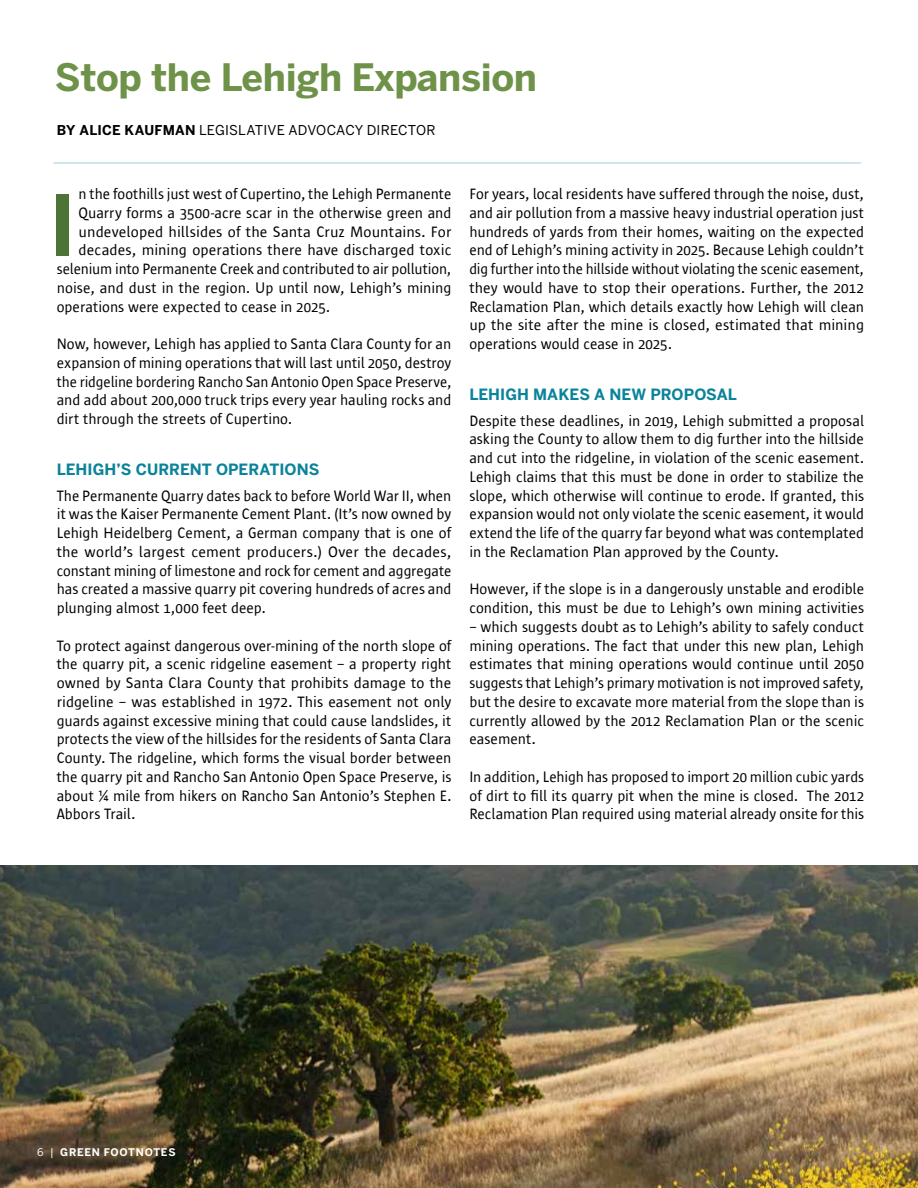
<style>
.page{position:relative;width:918px;height:1188px;background:#fff}
.page>*{position:absolute;margin:0;border:0;box-sizing:border-box;transform-origin:0 0}
.t1{font:600 91.05px "Sun Sans";color:#4d7336}
.t2{font:700 37.5px "Benton Sans";letter-spacing:-.01em;color:#6f9249}
.t3{font:15.45px/18.8px "Sun Sans";letter-spacing:-.005em;color:#000;text-align:justify}
.t4{font:700 15.45px "Benton Sans";color:#0b839a}
.t5{font:13.5px "Benton Sans";letter-spacing:.01em;color:#000}
.t6{font:700 10.5px "Benton Sans";letter-spacing:.065em;color:#fff}
.s1{font-weight:700}
.s2{font-weight:400}
</style>
<div class="page">
<hr style="left:54px;top:163px;width:807px;height:1px;background:#9ccfd5">
<img style="left:0;top:865px;width:918px;height:323px">
<h2 class="t2" style="left:55px;top:55px;width:484px">Stop the Lehigh Expansion</h2>
<p class="t5" style="left:57px;top:123px;width:380px"><span class="s1">BY ALICE KAUFMAN</span> LEGISLATIVE ADVOCACY DIRECTOR</p>
<h1 class="t1" style="left:51px;top:177px;width:26px">I</h1>
<p class="t3" style="left:79px;top:185px;width:374px">n the foothills just west of Cupertino, the Lehigh Permanente</p>
<p class="t3" style="left:79px;top:204px;width:374px">Quarry forms a 3500-acre scar in the otherwise green and</p>
<p class="t3" style="left:79px;top:222px;width:374px">undeveloped hillsides of the Santa Cruz Mountains. For</p>
<p class="t3" style="left:79px;top:241px;width:374px">decades, mining operations there have discharged toxic</p>
<p class="t3" style="left:57px;top:260px;width:396px">selenium into Permanente Creek and contributed to air pollution,</p>
<p class="t3" style="left:57px;top:279px;width:396px">noise, and dust in the region. Up until now, Lehigh’s mining</p>
<p class="t3" style="left:57px;top:297px;width:275px">operations were expected to cease in 2025.</p>
<p class="t3" style="left:57px;top:335px;width:396px">Now, however, Lehigh has applied to Santa Clara County for an expansion of mining operations that will last until 2050, destroy the ridgeline bordering Rancho San Antonio Open Space Preserve, and add about 200,000 truck trips every year hauling rocks and dirt through the streets of Cupertino.</p>
<p class="t4" style="left:57px;top:460px;width:264px">LEHIGH’S CURRENT OPERATIONS</p>
<p class="t3" style="left:57px;top:486px;width:396px">The Permanente Quarry dates back to before World War II, when it was the Kaiser Permanente Cement Plant. (It’s now owned by Lehigh Heidelberg Cement, a German company that is one of the world’s largest cement producers.) Over the decades, constant mining of limestone and rock for cement and aggregate has created a massive quarry pit covering hundreds of acres and plunging almost 1,000 feet deep.</p>
<p class="t3" style="left:57px;top:636px;width:396px">To protect against dangerous over-mining of the north slope of the quarry pit, a scenic ridgeline easement – a property right owned by Santa Clara County that prohibits damage to the ridgeline – was established in 1972. This easement not only guards against excessive mining that could cause landslides, it protects the view of the hillsides for the residents of Santa Clara County. The ridgeline, which forms the visual border between the quarry pit and Rancho San Antonio Open Space Preserve, is about ¼ mile from hikers on Rancho San Antonio’s Stephen E.<br>Abbors Trail.</p>
<p class="t3" style="left:469px;top:185px;width:396px">For years, local residents have suffered through the noise, dust, and air pollution from a massive heavy industrial operation just hundreds of yards from their homes, waiting on the expected end of Lehigh’s mining activity in 2025. Because Lehigh couldn’t dig further into the hillside without violating the scenic easement, they would have to stop their operations. Further, the 2012<br>Reclamation Plan, which details exactly how Lehigh will clean up the site after the mine is closed, estimated that mining operations would cease in 2025.</p>
<p class="t4" style="left:469px;top:385px;width:269px">LEHIGH MAKES A NEW PROPOSAL</p>
<p class="t3" style="left:469px;top:411px;width:396px">Despite these deadlines, in 2019, Lehigh submitted a proposal asking the County to allow them to dig further into the hillside and cut into the ridgeline, in violation of the scenic easement.<br>Lehigh claims that this must be done in order to stabilize the slope, which otherwise will continue to erode. If granted, this expansion would not only violate the scenic easement, it would extend the life of the quarry far beyond what was contemplated in the Reclamation Plan approved by the County.</p>
<p class="t3" style="left:469px;top:580px;width:396px">However, if the slope is in a dangerously unstable and erodible condition, this must be due to Lehigh’s own mining activities</p>
<p class="t3" style="left:469px;top:618px;width:396px">– which suggests doubt as to Lehigh’s ability to safely conduct mining operations. The fact that under this new plan, Lehigh estimates that mining operations would continue until 2050 suggests that Lehigh’s primary motivation is not improved safety, but the desire to excavate more material from the slope than is currently allowed by the 2012 Reclamation Plan or the scenic easement.</p>
<p class="t3" style="left:469px;top:768px;width:396px">In addition, Lehigh has proposed to import 20 million cubic yards of dirt to fill its quarry pit when the mine is closed. The 2012<br>Reclamation Plan required using material already onsite for this</p>
<p class="t6" style="left:37px;top:1146px;width:140px"><span class="s2">6 |</span> GREEN FOOTNOTES</p>
</div>
